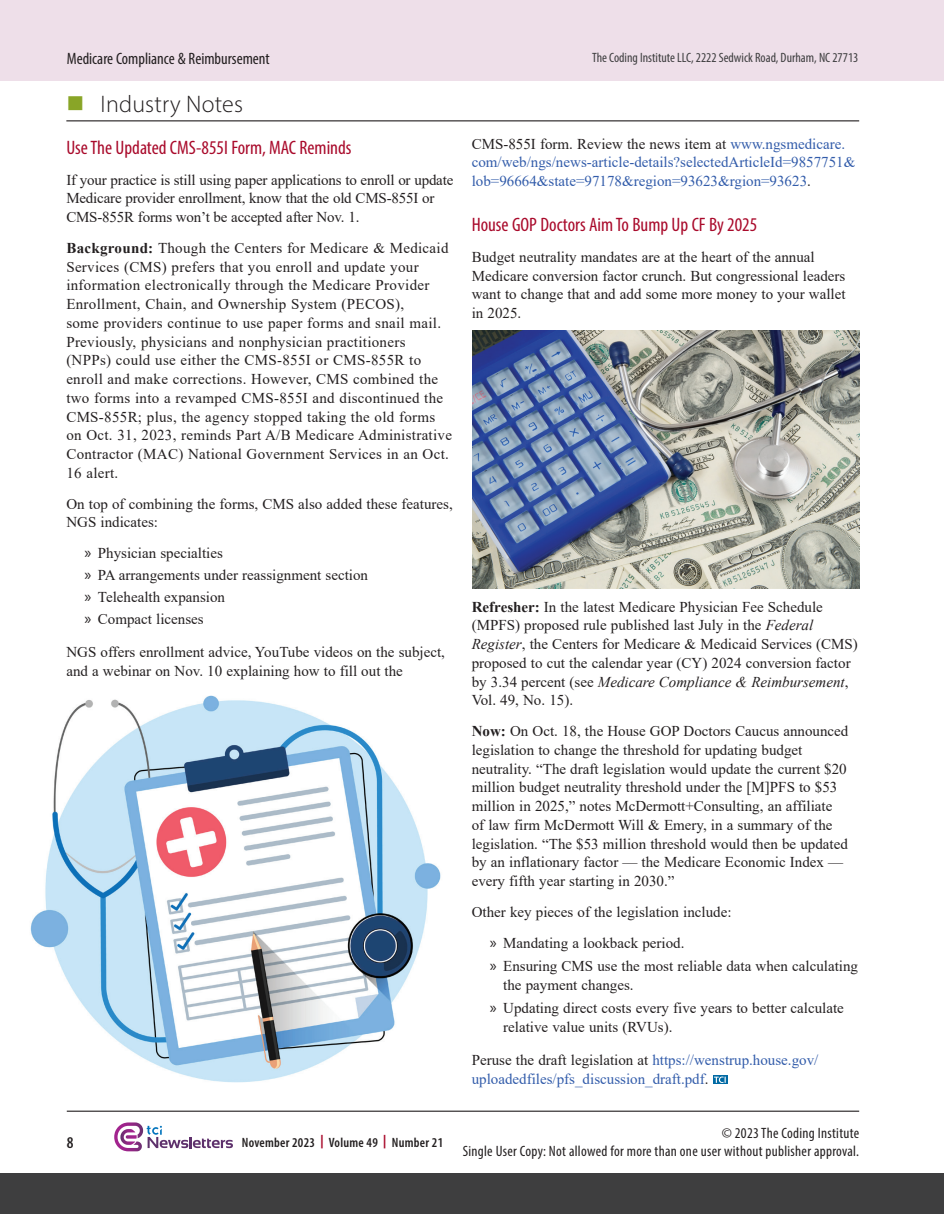
<style>
.page{position:relative;width:944px;height:1214px;background:#fff}
.page>*{position:absolute;margin:0;border:0;box-sizing:border-box;transform-origin:0 0}
.t1{font:300 24px "Myriad Pro";letter-spacing:.01em;color:#231f20}
.Reader_Questions{font:condensed 19.5px "Myriad Pro";color:#a90a2b}
.t2{font:condensed 16.5px "Myriad Pro";color:#231f20}
.t3{font:600 condensed 16.5px "Myriad Pro";color:#231f20}
.Body{font:15px/18.8px "Times New Roman";color:#231f20}
.Body-2{font:15px/18.8px "Times New Roman";letter-spacing:.02em;color:#231f20}
.Body-3{font:15px/18.8px "Times New Roman";color:#325caa}
.t4{font:condensed 15px/18px "Myriad Pro";letter-spacing:.02em;color:#231f20;text-align:right}
.t5{font:condensed 13.5px "Myriad Pro";color:#3e3e3f}
.t6{font:600 condensed 13.5px "Myriad Pro";letter-spacing:.02em;color:#231f20}
.s1{font-weight:700}
.s2{font-family:"Myriad Pro";font-size:16.5px}
.s3{color:#231f20}
.s4{font-style:italic}
.s5{font-weight:700;font-stretch:normal;color:#a90a2b}
</style>
<div class="page">
<div style="left:0;top:0;width:944px;height:80px;background:#eedfe9"></div>
<hr style="left:67px;top:1110px;width:792px;height:1px;background:#231f20">
<svg style="left:114px;top:1122px;width:119px;height:30px"></svg>
<div style="left:0;top:1173px;width:944px;height:41px;background:#3e3e3f"></div>
<hr style="left:66px;top:120px;width:793px;height:1px;background:#231f20">
<svg style="left:713px;top:1075px;width:14px;height:9px"></svg>
<svg style="left:714px;top:1076px;width:11px;height:7px"></svg>
<img style="left:30px;top:695px;width:411px;height:388px">
<img style="left:472px;top:331px;width:387px;height:257px">
<p class="t2" style="left:67px;top:48px;width:204px">Medicare Compliance &amp; Reimbursement</p>
<p class="t1" style="left:100px;top:89px;width:144px">Industry Notes</p>
<p class="Reader_Questions" style="left:66px;top:136px;width:287px">Use The Updated CMS-855I Form, MAC Reminds</p>
<p class="Body" style="left:66px;top:170px;width:388px">If your practice is still using paper applications to enroll or update<br>Medicare provider enrollment, know that the old CMS-855I or<br>CMS-855R forms won’t be accepted after Nov. 1.</p>
<p class="Body-2" style="left:66px;top:238px;width:387px"><span class="s1">Background:</span> Though the Centers for Medicare &amp; Medicaid Services (CMS) prefers that you enroll and update your information electronically through the Medicare Provider Enrollment, Chain, and Ownership System (PECOS),<br>some providers continue to use paper forms and snail mail.<br>Previously, physicians and nonphysician practitioners (NPPs) could use either the CMS-855I or CMS-855R to enroll and make corrections. However, CMS combined the two forms into a revamped CMS-855I and discontinued the CMS-855R; plus, the agency stopped taking the old forms on Oct. 31, 2023, reminds Part A/B Medicare Administrative Contractor (MAC) National Government Services in an Oct.<br>16 alert.</p>
<p class="Body" style="left:66px;top:494px;width:388px">On top of combining the forms, CMS also added these features,<br>NGS indicates:</p>
<p class="Body" style="left:84px;top:543px;width:140px"><span class="s2">»</span> Physician specialties</p>
<p class="Body" style="left:84px;top:565px;width:285px"><span class="s2">»</span> PA arrangements under reassignment section</p>
<p class="Body" style="left:84px;top:587px;width:142px"><span class="s2">»</span> Telehealth expansion</p>
<p class="Body" style="left:84px;top:608px;width:121px"><span class="s2">»</span> Compact licenses</p>
<p class="Body" style="left:66px;top:642px;width:380px">NGS offers enrollment advice, YouTube videos on the subject, and a webinar on Nov. 10 explaining how to fill out the</p>
<p class="t5" style="left:592px;top:49px;width:268px">The Coding Institute LLC, 2222 Sedwick Road, Durham, NC 27713</p>
<p class="Body-3" style="left:472px;top:134px;width:385px"><span class="s3">CMS-855I form. Review the news item at</span> www.ngsmedicare. com/web/ngs/news-article-details?selectedArticleId=9857751&amp; lob=96664&amp;state=97178&amp;region=93623&amp;rgion=93623<span class="s3">.</span></p>
<p class="Reader_Questions" style="left:472px;top:213px;width:287px">House GOP Doctors Aim To Bump Up CF By 2025</p>
<p class="Body" style="left:472px;top:247px;width:375px">Budget neutrality mandates are at the heart of the annual Medicare conversion factor crunch. But congressional leaders want to change that and add some more money to your wallet in 2025.</p>
<p class="Body" style="left:472px;top:596px;width:387px"><span class="s1">Refresher:</span> In the latest Medicare Physician Fee Schedule (MPFS) proposed rule published last July in the <span class="s4">Federal Register</span>, the Centers for Medicare &amp; Medicaid Services (CMS) proposed to cut the calendar year (CY) 2024 conversion factor by 3.34 percent (see <span class="s4">Medicare Compliance &amp; Reimbursement</span>, Vol. 49, No. 15).</p>
<p class="Body" style="left:472px;top:721px;width:378px"><span class="s1">Now:</span> On Oct. 18, the House GOP Doctors Caucus announced legislation to change the threshold for updating budget neutrality. “The draft legislation would update the current $20 million budget neutrality threshold under the [M]PFS to $53 million in 2025,” notes McDermott+Consulting, an affiliate of law firm McDermott Will &amp; Emery, in a summary of the legislation. “The $53 million threshold would then be updated by an inflationary factor — the Medicare Economic Index — every fifth year starting in 2030.”</p>
<p class="Body" style="left:472px;top:902px;width:261px">Other key pieces of the legislation include:</p>
<p class="Body" style="left:490px;top:932px;width:196px"><span class="s2">»</span> Mandating a lookback period.</p>
<p class="Body" style="left:503px;top:956px;width:356px;text-indent:-14px"><span class="s2">»</span> Ensuring CMS use the most reliable data when calculating the payment changes.</p>
<p class="Body" style="left:503px;top:998px;width:342px;text-indent:-14px"><span class="s2">»</span> Updating direct costs every five years to better calculate relative value units (RVUs).</p>
<p class="Body-3" style="left:472px;top:1050px;width:348px"><span class="s3">Peruse the draft legislation at</span> https://wenstrup.house.gov/ uploadedfiles/pfs_discussion_draft.pdf<span class="s3">.</span></p>
<p class="t3" style="left:67px;top:1132px;width:8px">8</p>
<p class="t6" style="left:242px;top:1134px;width:203px">November 2023 <span class="s5">|</span> Volume 49 <span class="s5">|</span> Number 21</p>
<p class="t4" style="left:462px;top:1124px;width:398px">© 2023 The Coding Institute<br>Single User Copy: Not allowed for more than one user without publisher approval.</p>
</div>
